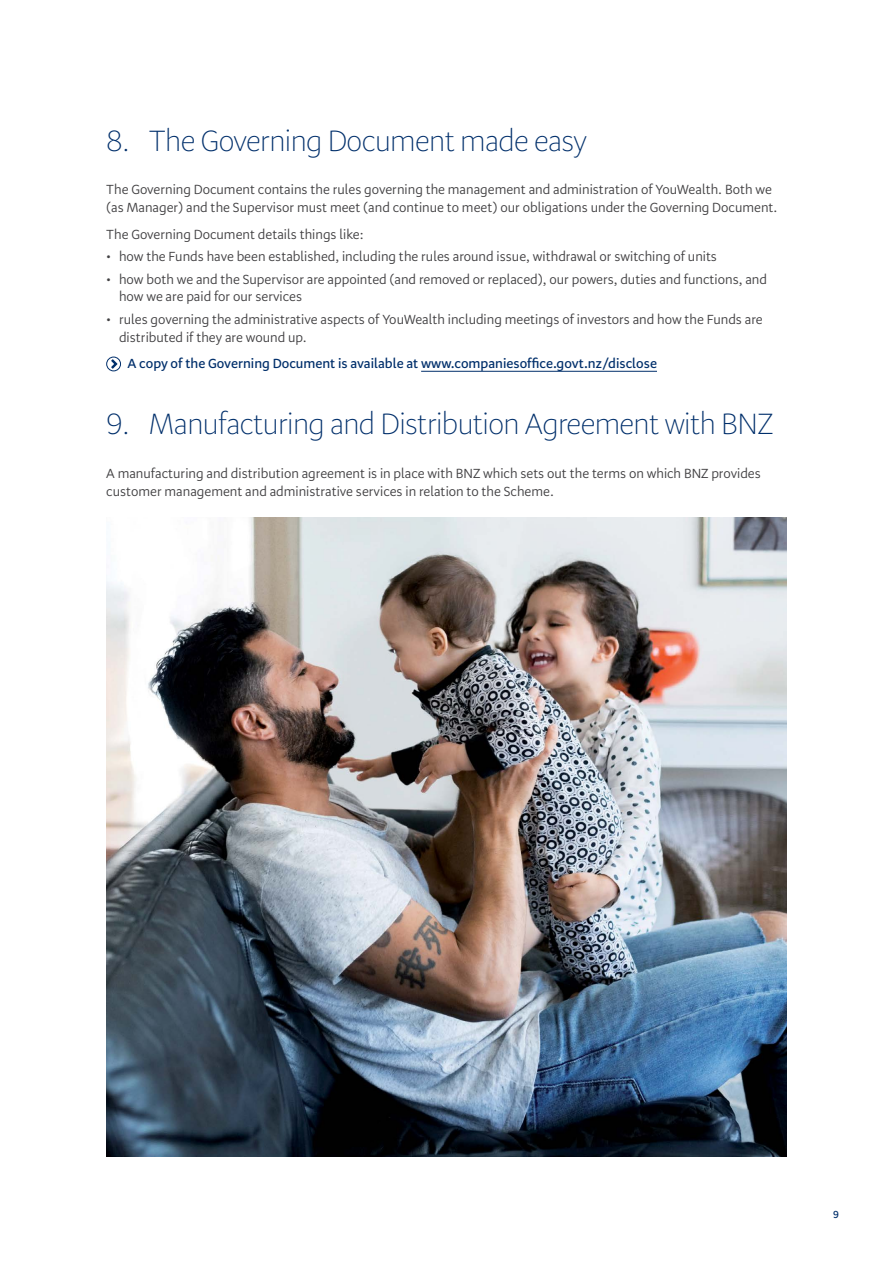
<style>
.page{position:relative;width:893px;height:1263px;background:#fff}
.page>*{position:absolute;margin:0;border:0;box-sizing:border-box;transform-origin:0 0}
.t1{font:300 30px "Serrano Pro";letter-spacing:-.02em;color:#002f6b}
.t2{font:13.5px/18px "Serrano Pro";color:#414042}
.t3{font:600 13.5px "Serrano Pro";color:#002f6b}
.t4{font:600 10.5px "Serrano Pro";color:#002f6b}
</style>
<div class="page">
<img style="left:106px;top:517px;width:681px;height:640px">
<hr style="left:421px;top:371px;width:236px;height:1px;background:#002f6b">
<div style="left:106px;top:357px;width:15px;height:14px;border:1px solid #002f6b;border-radius:50%"></div>
<svg style="left:111px;top:359px;width:6px;height:10px"></svg>
<h1 class="t1" style="left:106px;top:125px;width:482px">8. The Governing Document made easy</h1>
<p class="t2" style="left:106px;top:181px;width:673px">The Governing Document contains the rules governing the management and administration of YouWealth. Both we (as Manager) and the Supervisor must meet (and continue to meet) our obligations under the Governing Document.</p>
<p class="t2" style="left:106px;top:226px;width:259px">The Governing Document details things like:</p>
<p class="t2" style="left:106px;top:248px;width:612px">• how the Funds have been established, including the rules around issue, withdrawal or switching of units</p>
<p class="t2" style="left:119px;top:270px;width:649px;text-indent:-13px">• how both we and the Supervisor are appointed (and removed or replaced), our powers, duties and functions, and how we are paid for our services</p>
<p class="t2" style="left:119px;top:311px;width:645px;text-indent:-13px">• rules governing the administrative aspects of YouWealth including meetings of investors and how the Funds are distributed if they are wound up.</p>
<p class="t3" style="left:128px;top:356px;width:531px">A copy of the Governing Document is available at www.companiesoffice.govt.nz/disclose</p>
<h1 class="t1" style="left:106px;top:408px;width:669px">9. Manufacturing and Distribution Agreement with BNZ</h1>
<p class="t2" style="left:106px;top:464px;width:656px">A manufacturing and distribution agreement is in place with BNZ which sets out the terms on which BNZ provides customer management and administrative services in relation to the Scheme.</p>
<p class="t4" style="left:833px;top:1209px;width:7px">9</p>
</div>
